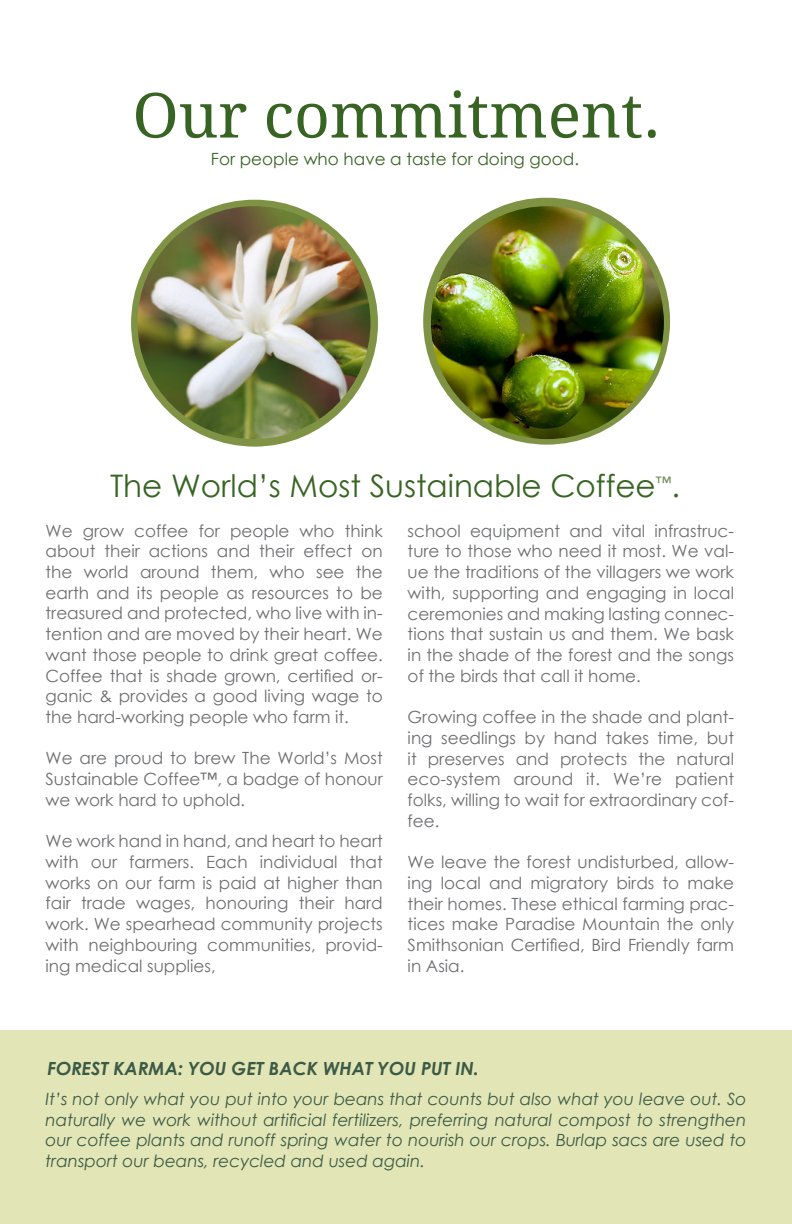
<style>
.page{position:relative;width:792px;height:1224px;background:#fff}
.page>*{position:absolute;margin:0;border:0;box-sizing:border-box;transform-origin:0 0}
.t1{font:62.2px "Droid Serif";color:#386423}
.t2{font:31px "Century Gothic";color:#386423}
.t3{font:italic 700 18.2px "Century Gothic";color:#3c5a46}
.t4{font:16.8px/20.8px "Century Gothic";color:#6d6e71;text-align:justify}
.t5{font:italic 16.8px/20.8px "Century Gothic";color:#3c5a46;text-align:justify}
.t6{font:16.8px "Century Gothic";color:#386423}
</style>
<div class="page">
<div style="left:0;top:1030px;width:792px;height:194px;background:#e2e5b5"></div>
<div style="left:131px;top:200px;width:247px;height:247px;background:#809345;border-radius:50%"></div>
<div style="left:423px;top:198px;width:247px;height:247px;background:#809345;border-radius:50%"></div>
<img style="left:138px;top:206px;width:232px;height:233px;border-radius:116px">
<img style="left:431px;top:206px;width:233px;height:233px;border-radius:116px">
<h1 class="t1" style="left:133px;top:72px;width:530px">Our commitment.</h1>
<p class="t6" style="left:211px;top:147px;width:370px">For people who have a taste for doing good.</p>
<h2 class="t2" style="left:110px;top:464px;width:571px">The World’s Most Sustainable Coffee<sup>™</sup>.</h2>
<p class="t4" style="left:46px;top:520px;width:339px">We grow coffee for people who think about their actions and their effect on the world around them, who see the earth and its people as resources to be treasured and protected, who live with in&shy;tention and are moved by their heart. We want those people to drink great coffee.<br>Coffee that is shade grown, certified or&shy;ganic &amp; provides a good living wage to the hard-working people who farm it.</p>
<p class="t4" style="left:46px;top:748px;width:339px">We are proud to brew The World’s Most Sustainable Coffee™, a badge of honour we work hard to uphold.</p>
<p class="t4" style="left:46px;top:831px;width:339px">We work hand in hand, and heart to heart with our farmers. Each individual that works on our farm is paid at higher than fair trade wages, honouring their hard work. We spearhead community projects with neighbouring communities, provid&shy;ing medical supplies,</p>
<p class="t4" style="left:408px;top:520px;width:328px">school equipment and vital infrastruc&shy;ture to those who need it most. We val&shy;ue the traditions of the villagers we work with, supporting and engaging in local ceremonies and making lasting connec&shy;tions that sustain us and them. We bask in the shade of the forest and the songs of the birds that call it home.</p>
<p class="t4" style="left:408px;top:706px;width:328px">Growing coffee in the shade and plant&shy;ing seedlings by hand takes time, but it preserves and protects the natural eco-system around it. We’re patient folks, willing to wait for extraordinary cof&shy;fee.</p>
<p class="t4" style="left:408px;top:851px;width:328px">We leave the forest undisturbed, allow&shy;ing local and migratory birds to make their homes. These ethical farming prac&shy;tices make Paradise Mountain the only Smithsonian Certified, Bird Friendly farm in Asia.</p>
<p class="t3" style="left:47px;top:1054px;width:433px">FOREST KARMA: YOU GET BACK WHAT YOU PUT IN.</p>
<p class="t5" style="left:46px;top:1088px;width:702px">It’s not only what you put into your beans that counts but also what you leave out. So naturally we work without artificial fertilizers, preferring natural compost to strengthen our coffee plants and runoff spring water to nourish our crops. Burlap sacs are used to transport our beans, recycled and used again.</p>
</div>
